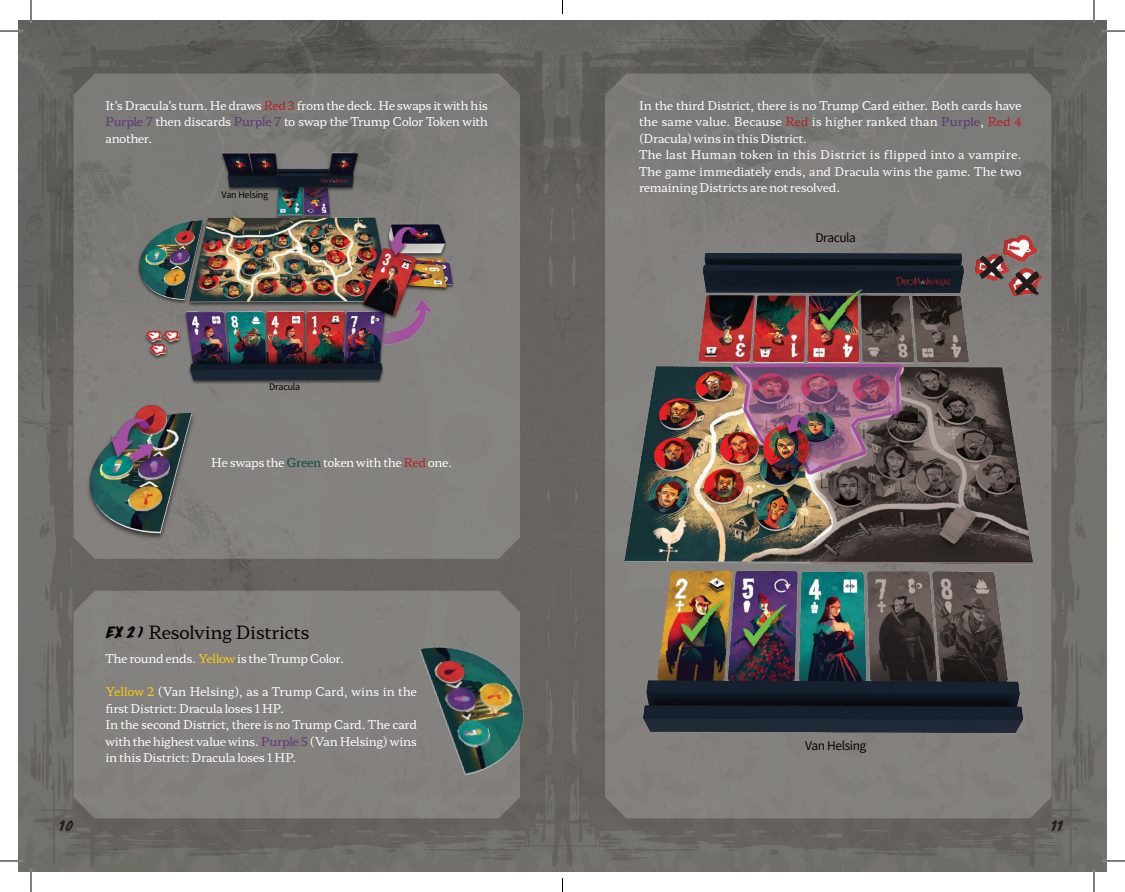
<style>
.page{position:relative;width:1125px;height:892px;background:#fff}
.page>*{position:absolute;margin:0;border:0;box-sizing:border-box;transform-origin:0 0}
.t1{font:18px "Hahmlet";letter-spacing:-.02em;color:#080302}
.t2{font:13.5px "Drop Dead Gorgeous";color:#231f20}
.t3{font:12px/16.5px "Hahmlet";letter-spacing:-.02em;color:#fff}
.t4{font:12px "Hahmlet";letter-spacing:-.04em;color:#fff}
.t5{font:12px "Noto Sans KR";letter-spacing:-.04em;color:#080302}
.t6{font:9px "Noto Sans KR";letter-spacing:-.03em;color:#080302}
.s1{color:#b62024}
.s2{color:#5d367a}
.s3{color:#114d48}
.s4{font-family:"Drop Dead Gorgeous";font-size:15px}
.s5{color:#feca0a}
</style>
<div class="page">
<img style="left:18px;top:20px;width:1089px;height:851px">
<svg style="left:74px;top:74px;width:446px;height:484px;background:#807e7b"></svg>
<div style="left:605px;top:74px;width:446px;height:744px;background:#7d7b78"></div>
<div style="left:74px;top:590px;width:446px;height:228px;background:#84827e"></div>
<img style="left:131px;top:146px;width:331px;height:237px">
<img style="left:610px;top:231px;width:462px;height:519px">
<img style="left:967px;top:227px;width:91px;height:75px">
<img style="left:379px;top:613px;width:186px;height:186px">
<img style="left:82px;top:393px;width:126px;height:147px">
<hr style="left:0;top:30px;width:22px;height:2px;background:#fff">
<hr style="left:1102px;top:30px;width:23px;height:2px;background:#fff">
<hr style="left:0;top:859px;width:22px;height:2px;background:#fff">
<hr style="left:1102px;top:859px;width:23px;height:2px;background:#fff">
<hr style="left:30px;top:0;width:2px;height:23px;background:#fff">
<hr style="left:30px;top:869px;width:2px;height:22px;background:#fff">
<hr style="left:1093px;top:0;width:2px;height:23px;background:#fff">
<hr style="left:1093px;top:869px;width:2px;height:22px;background:#fff">
<svg style="left:0;top:31px;width:22px;height:1px"></svg>
<svg style="left:1102px;top:31px;width:23px;height:1px"></svg>
<svg style="left:0;top:860px;width:22px;height:1px"></svg>
<svg style="left:1102px;top:860px;width:23px;height:1px"></svg>
<svg style="left:31px;top:0;width:1px;height:23px"></svg>
<svg style="left:31px;top:869px;width:1px;height:22px"></svg>
<svg style="left:1094px;top:0;width:1px;height:23px"></svg>
<svg style="left:1094px;top:869px;width:1px;height:22px"></svg>
<svg style="left:562px;top:0;width:1px;height:14px"></svg>
<svg style="left:562px;top:878px;width:1px;height:13px"></svg>
<p class="t3" style="left:105px;top:96px;width:384px;text-align:justify">It’s Dracula’s turn. He draws <span class="s1">Red 3</span> from the deck. He swaps it with his <span class="s2">Purple 7</span> then discards <span class="s2">Purple 7</span> to swap the Trump Color Token with another.</p>
<p class="t6" style="left:222px;top:190px;width:48px">Van Helsing</p>
<p class="t6" style="left:269px;top:382px;width:32px">Dracula</p>
<p class="t3" style="left:211px;top:453px;width:243px">He swaps the <span class="s3">Green</span> token with the <span class="s1">Red</span> one.</p>
<h1 class="t1" style="left:105px;top:618px;width:206px"><span class="s4">EX 2 )</span> Resolving Districts</h1>
<p class="t4" style="left:105px;top:649px;width:240px">The round ends. <span class="s5">Yellow</span> is the Trump Color.</p>
<p class="t3" style="left:105px;top:682px;width:313px"><span class="s5">Yellow 2</span> (Van Helsing), as a Trump Card, wins in the first District: Dracula loses 1 HP.<br>In the second District, there is no Trump Card. The card with the highest value wins. <span class="s2">Purple 5</span> (Van Helsing) wins in this District: Dracula loses 1 HP.</p>
<p class="t3" style="left:639px;top:96px;width:384px">In the third District, there is no Trump Card either. Both cards have the same value. Because <span class="s1">Red</span> is higher ranked than <span class="s2">Purple</span>, <span class="s1">Red 4 </span>(Dracula) wins in this District.<br>The last Human token in this District is flipped into a vampire.<br>The game immediately ends, and Dracula wins the game. The two remaining Districts are not resolved.</p>
<p class="t5" style="left:815px;top:230px;width:42px">Dracula</p>
<p class="t5" style="left:805px;top:738px;width:63px">Van Helsing</p>
<p class="t2" style="left:59px;top:815px;width:16px">10</p>
<p class="t2" style="left:1051px;top:815px;width:13px">11</p>
</div>
